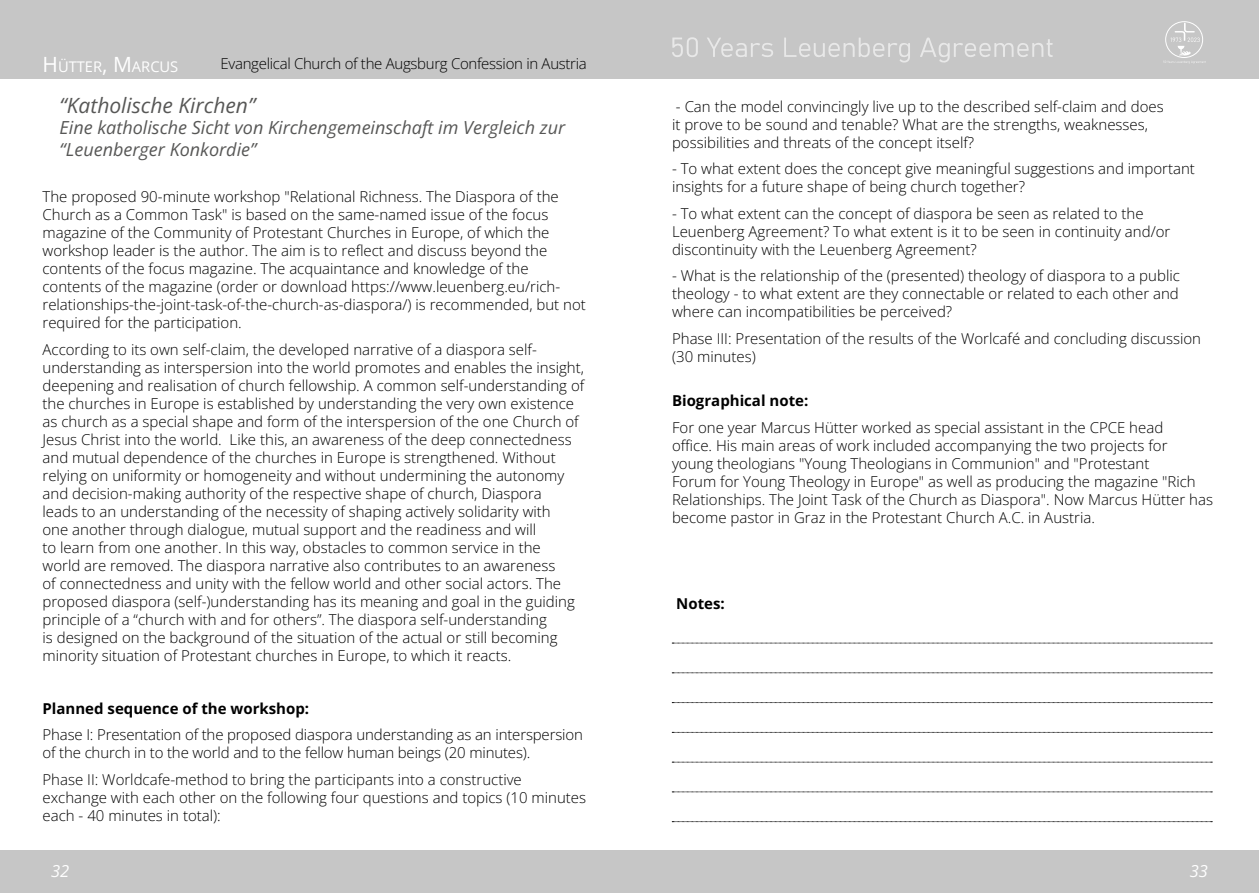
<style>
.page{position:relative;width:1259px;height:893px;background:#fff}
.page>*{position:absolute;margin:0;border:0;box-sizing:border-box;transform-origin:0 0}
.t1{font:italic 21px "Open Sans";color:#575756}
.t2{font:italic 18px/21.6px "Open Sans";color:#575756}
.t3{font:italic 16.5px "Open Sans";color:#fff}
.t4{font:15px/18px "Open Sans";color:#000}
.t5{font:15px "Open Sans";letter-spacing:-.02em;color:#000}
.t6{font:14.7px "Open Sans";color:#fff}
.s1{font-size:21px}
</style>
<div class="page">
<div style="left:0;top:850px;width:1259px;height:43px;background:#c6c6c6"></div>
<div style="left:0;top:0;width:1259px;height:79px;background:#c6c6c6"></div>
<svg style="left:1163px;top:23px;width:43px;height:41px"></svg>
<div style="left:1165px;top:21px;width:37px;height:37px;border:1px solid #fff;border-radius:50%"></div>
<svg style="left:672px;top:37px;width:26px;height:20px"></svg>
<svg style="left:920px;top:37px;width:133px;height:26px"></svg>
<svg style="left:784px;top:37px;width:126px;height:26px"></svg>
<svg style="left:707px;top:37px;width:66px;height:20px"></svg>
<svg style="left:672px;top:643px;width:540px;height:1px"></svg>
<svg style="left:672px;top:673px;width:540px;height:1px"></svg>
<svg style="left:672px;top:702px;width:540px;height:1px"></svg>
<svg style="left:672px;top:732px;width:540px;height:1px"></svg>
<svg style="left:672px;top:762px;width:540px;height:1px"></svg>
<svg style="left:672px;top:792px;width:540px;height:1px"></svg>
<svg style="left:672px;top:821px;width:540px;height:1px"></svg>
<p class="t6" style="left:43px;top:56px;width:137px"><span class="s1">H</span> ÜTTER<span class="s1">, M</span>ARCUS</p>
<h1 class="t1" style="left:60px;top:90px;width:197px">“Katholische Kirchen”</h1>
<p class="t2" style="left:60px;top:116px;width:507px">Eine katholische Sicht von Kirchengemeinschaft im Vergleich zur “Leuenberger Konkordie”</p>
<p class="t5" style="left:220px;top:53px;width:368px">Evangelical Church of the Augsburg Confession in Austria</p>
<p class="t4" style="left:43px;top:187px;width:545px">The proposed 90-minute workshop "Relational Richness. The Diaspora of the Church as a Common Task" is based on the same-named issue of the focus magazine of the Community of Protestant Churches in Europe, of which the workshop leader is the author. The aim is to reflect and discuss beyond the contents of the focus magazine. The acquaintance and knowledge of the contents of the magazine (order or download https://www.leuenberg.eu/rich&shy;relationships-the-joint-task-of-the-church-as-diaspora/) is recommended, but not required for the participation.</p>
<p class="t4" style="left:43px;top:340px;width:543px">According to its own self-claim, the developed narrative of a diaspora self&shy;understanding as interspersion into the world promotes and enables the insight, deepening and realisation of church fellowship. A common self-understanding of the churches in Europe is established by understanding the very own existence as church as a special shape and form of the interspersion of the one Church of Jesus Christ into the world. Like this, an awareness of the deep connectedness and mutual dependence of the churches in Europe is strengthened. Without relying on uniformity or homogeneity and without undermining the autonomy and decision-making authority of the respective shape of church, Diaspora<br>leads to an understanding of the necessity of shaping actively solidarity with<br>one another through dialogue, mutual support and the readiness and will<br>to learn from one another. In this way, obstacles to common service in the<br>world are removed. The diaspora narrative also contributes to an awareness<br>of connectedness and unity with the fellow world and other social actors. The proposed diaspora (self-)understanding has its meaning and goal in the guiding principle of a “church with and for others”. The diaspora self-understanding<br>is designed on the background of the situation of the actual or still becoming minority situation of Protestant churches in Europe, to which it reacts.</p>
<p class="t4" style="left:43px;top:694px;width:542px;line-height:26.5px">Planned sequence of the workshop:<br>Phase I: Presentation of the proposed diaspora understanding as an interspersion</p>
<p class="t4" style="left:43px;top:739px;width:489px;line-height:26.5px">of the church in to the world and to the fellow human beings (20 minutes).<br>Phase II: Worldcafe-method to bring the participants into a constructive</p>
<p class="t4" style="left:43px;top:788px;width:545px">exchange with each other on the following four questions and topics (10 minutes each - 40 minutes in total):</p>
<p class="t4" style="left:672px;top:97px;width:493px">- Can the model convincingly live up to the described self-claim and does it prove to be sound and tenable? What are the strengths, weaknesses, possibilities and threats of the concept itself?</p>
<p class="t4" style="left:672px;top:159px;width:524px">- To what extent does the concept give meaningful suggestions and important insights for a future shape of being church together?</p>
<p class="t4" style="left:672px;top:204px;width:500px">- To what extent can the concept of diaspora be seen as related to the<br>Leuenberg Agreement? To what extent is it to be seen in continuity and/or discontinuity with the Leuenberg Agreement?</p>
<p class="t4" style="left:672px;top:266px;width:509px;text-align:justify">- What is the relationship of the (presented) theology of diaspora to a public theology - to what extent are they connectable or related to each other and where can incompatibilities be perceived?</p>
<p class="t4" style="left:672px;top:329px;width:530px">Phase III: Presentation of the results of the Worlcafé and concluding discussion (30 minutes)</p>
<p class="t4" style="left:672px;top:387px;width:493px;line-height:26.5px">Biographical note:<br>For one year Marcus Hütter worked as special assistant in the CPCE head</p>
<p class="t4" style="left:672px;top:436px;width:542px">office. His main areas of work included accompanying the two projects for<br>young theologians "Young Theologians in Communion" and "Protestant<br>Forum for Young Theology in Europe" as well as producing the magazine "Rich Relationships. The Joint Task of the Church as Diaspora". Now Marcus Hütter has become pastor in Graz in the Protestant Church A.C. in Austria.</p>
<p class="t4" style="left:676px;top:594px;width:50px">Notes:</p>
<p class="t3" style="left:51px;top:859px;width:20px">32</p>
<p class="t3" style="left:1189px;top:859px;width:20px">33</p>
</div>
